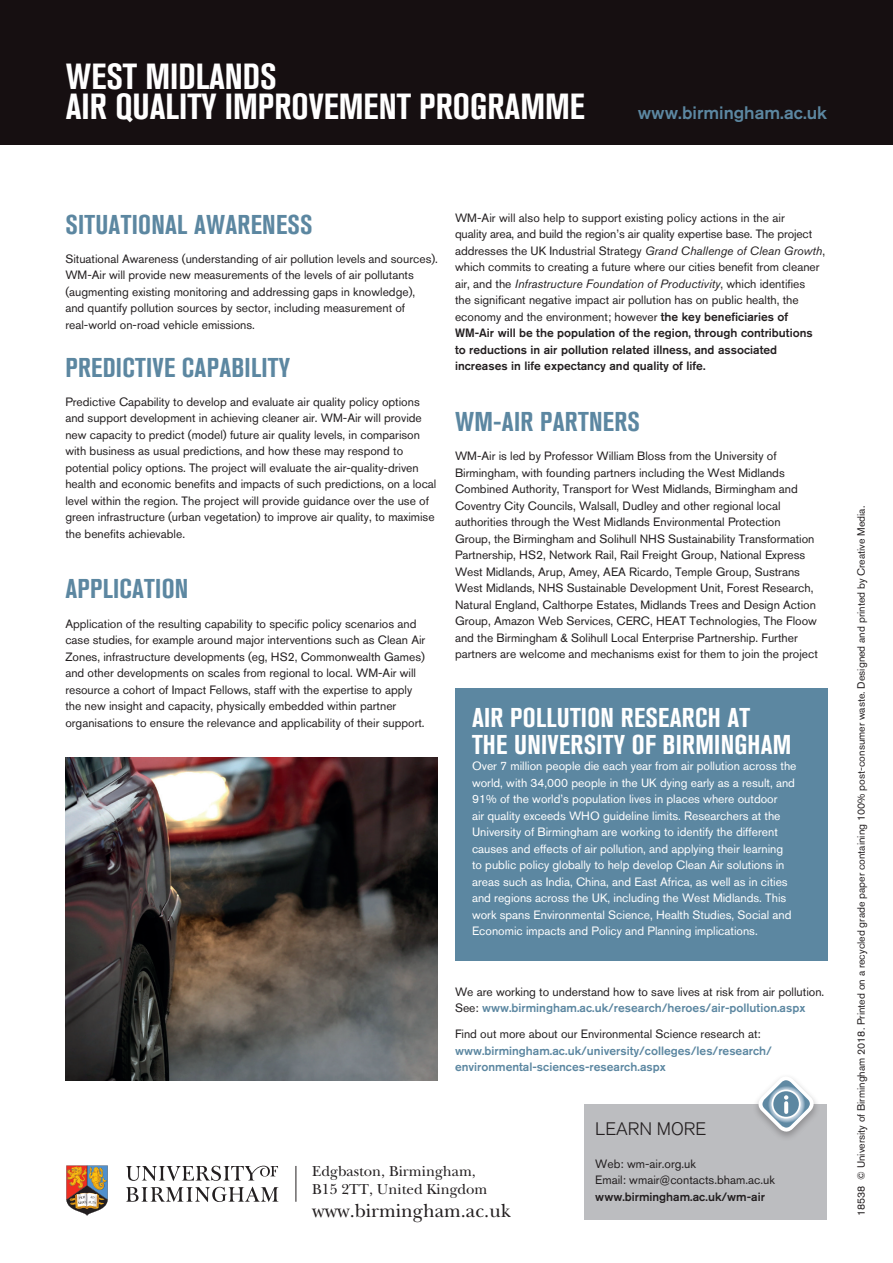
<style>
.page{position:relative;width:893px;height:1263px;background:#fff}
.page>*{position:absolute;margin:0;border:0;box-sizing:border-box;transform-origin:0 0}
.t1{font:700 condensed 36px/30px "Akzidenz Grotesk BQ";color:#fff}
.t2{font:700 condensed 27px "Akzidenz Grotesk BQ";letter-spacing:.01em;color:#5c87a1}
.t3{font:700 condensed 27px/27px "Akzidenz Grotesk BQ";letter-spacing:.01em;color:#fff}
.t4{font:19.5px "New Baskerville LT";color:#231f20}
.t5{font:500 18px "Akzidenz Grotesk BQ";color:#5c87a1}
._03_Body_Copy{font:300 18px "Akzidenz Grotesk BQ";color:#231f20}
.t6{font:15px "New Baskerville LT";color:#231f20}
._03_Body_Copy-2{font:12px/16.5px "Akzidenz Grotesk BQ";color:#231f20}
.t7{font:12px/16.5px "Akzidenz Grotesk BQ";color:#fff}
.t8{font:500 12px/16.5px "Akzidenz Grotesk BQ";color:#5c87a1}
._03_Body_Copy-3{font:500 12px "Akzidenz Grotesk BQ";color:#231f20}
.t9{font:10.5px "Akzidenz Grotesk BQ";color:#231f20}
.s1{font-style:italic}
.s2{font-weight:500}
.s3{font-weight:400;color:#231f20}
</style>
<div class="page">
<hr style="left:296px;top:1166px;width:1px;height:36px;background:#231f20">
<svg style="left:126px;top:1166px;width:152px;height:15px"></svg>
<svg style="left:126px;top:1187px;width:153px;height:15px"></svg>
<svg style="left:66px;top:1165px;width:42px;height:51px;background:#ad896a"></svg>
<div style="left:455px;top:689px;width:372px;height:272px;background:#5c87a1"></div>
<div style="left:0;top:0;width:893px;height:145px;background:#160f11"></div>
<div style="left:585px;top:1104px;width:242px;height:116px;background:#bcbdc0"></div>
<div style="left:752px;top:1073px;width:68px;height:68px;background:#231f20;opacity:.3"></div>
<svg style="left:755px;top:1073px;width:62px;height:62px"></svg>
<img style="left:66px;top:757px;width:372px;height:323px">
<p class="t1" style="left:66px;top:62px;width:520px">WEST MIDLANDS<br>AIR QUALITY IMPROVEMENT PROGRAMME</p>
<p class="t5" style="left:638px;top:102px;width:191px">www.birmingham.ac.uk</p>
<p class="t2" style="left:65px;top:209px;width:249px">SITUATIONAL AWARENESS</p>
<p class="_03_Body_Copy-2" style="left:65px;top:250px;width:374px">Situational Awareness (understanding of air pollution levels and sources).<br>WM-Air will provide new measurements of the levels of air pollutants (augmenting existing monitoring and addressing gaps in knowledge),<br>and quantify pollution sources by sector, including measurement of real-world on-road vehicle emissions.</p>
<p class="t2" style="left:65px;top:352px;width:226px">PREDICTIVE CAPABILITY</p>
<p class="_03_Body_Copy-2" style="left:65px;top:393px;width:373px">Predictive Capability to develop and evaluate air quality policy options and support development in achieving cleaner air. WM-Air will provide new capacity to predict (model) future air quality levels, in comparison with business as usual predictions, and how these may respond to potential policy options. The project will evaluate the air-quality-driven health and economic benefits and impacts of such predictions, on a local level within the region. The project will provide guidance over the use of green infrastructure (urban vegetation) to improve air quality, to maximise the benefits achievable.</p>
<p class="t2" style="left:65px;top:574px;width:125px">APPLICATION</p>
<p class="_03_Body_Copy-2" style="left:65px;top:615px;width:361px">Application of the resulting capability to specific policy scenarios and case studies, for example around major interventions such as Clean Air Zones, infrastructure developments (eg, HS2, Commonwealth Games) and other developments on scales from regional to local. WM-Air will resource a cohort of Impact Fellows, staff with the expertise to apply the new insight and capacity, physically embedded within partner organisations to ensure the relevance and applicability of their support.</p>
<p class="_03_Body_Copy-2" style="left:455px;top:209px;width:372px">WM-Air will also help to support existing policy actions in the air<br>quality area, and build the region’s air quality expertise base. The project addresses the UK Industrial Strategy <span class="s1">Grand Challenge of Clean Growth</span>, which commits to creating a future where our cities benefit from cleaner air, and the <span class="s1">Infrastructure Foundation of Productivity</span>, which identifies<br>the significant negative impact air pollution has on public health, the economy and the environment; however <span class="s2">the key beneficiaries of WM-Air will be the population of the region, through contributions to reductions in air pollution related illness, and associated increases in life expectancy and quality of life.</span></p>
<p class="t2" style="left:455px;top:406px;width:186px">WM-AIR PARTNERS</p>
<p class="_03_Body_Copy-2" style="left:455px;top:448px;width:364px">WM-Air is led by Professor William Bloss from the University of Birmingham, with founding partners including the West Midlands Combined Authority, Transport for West Midlands, Birmingham and Coventry City Councils, Walsall, Dudley and other regional local authorities through the West Midlands Environmental Protection Group, the Birmingham and Solihull NHS Sustainability Transformation Partnership, HS2, Network Rail, Rail Freight Group, National Express West Midlands, Arup, Amey, AEA Ricardo, Temple Group, Sustrans West Midlands, NHS Sustainable Development Unit, Forest Research, Natural England, Calthorpe Estates, Midlands Trees and Design Action Group, Amazon Web Services, CERC, HEAT Technologies, The Floow and the Birmingham &amp; Solihull Local Enterprise Partnership. Further partners are welcome and mechanisms exist for them to join the project</p>
<p class="t3" style="left:472px;top:704px;width:321px">AIR POLLUTION RESEARCH AT<br>THE UNIVERSITY OF BIRMINGHAM</p>
<p class="t7" style="left:472px;top:758px;width:326px">Over 7 million people die each year from air pollution across the world, with 34,000 people in the UK dying early as a result, and 91% of the world’s population lives in places where outdoor<br>air quality exceeds WHO guideline limits. Researchers at the University of Birmingham are working to identify the different causes and effects of air pollution, and applying their learning<br>to public policy globally to help develop Clean Air solutions in areas such as India, China, and East Africa, as well as in cities and regions across the UK, including the West Midlands. This work spans Environmental Science, Health Studies, Social and Economic impacts and Policy and Planning implications.</p>
<p class="_03_Body_Copy-2" style="left:455px;top:983px;width:371px">We are working to understand how to save lives at risk from air pollution.</p>
<p class="t8" style="left:455px;top:999px;width:352px"><span class="s3">See:</span> www.birmingham.ac.uk/research/heroes/air-pollution.aspx</p>
<p class="t8" style="left:455px;top:1025px;width:319px"><span class="s3">Find out more about our Environmental Science research at: </span>www.birmingham.ac.uk/university/colleges/les/research/ environmental-sciences-research.aspx</p>
<p class="t6" style="left:312px;top:1162px;width:165px">Edgbaston, Birmingham,</p>
<p class="t6" style="left:312px;top:1180px;width:177px">B15 2TT, United Kingdom</p>
<p class="t4" style="left:312px;top:1199px;width:200px">www.birmingham.ac.uk</p>
<p class="_03_Body_Copy" style="left:595px;top:1118px;width:113px">LEARN MORE</p>
<p class="_03_Body_Copy-2" style="left:595px;top:1155px;width:102px">Web: wm-air.org.uk</p>
<p class="_03_Body_Copy-2" style="left:595px;top:1172px;width:181px">Email: wmair@contacts.bham.ac.uk</p>
<p class="_03_Body_Copy-3" style="left:595px;top:1189px;width:171px">www.birmingham.ac.uk/wm-air</p>
<p class="t9" style="left:855px;top:1216px;width:712px;rotate:-90deg">18538 © University of Birmingham 2018. Printed on a recycled grade paper containing 100% post-consumer waste. Designed and printed by Creative Media.</p>
</div>
